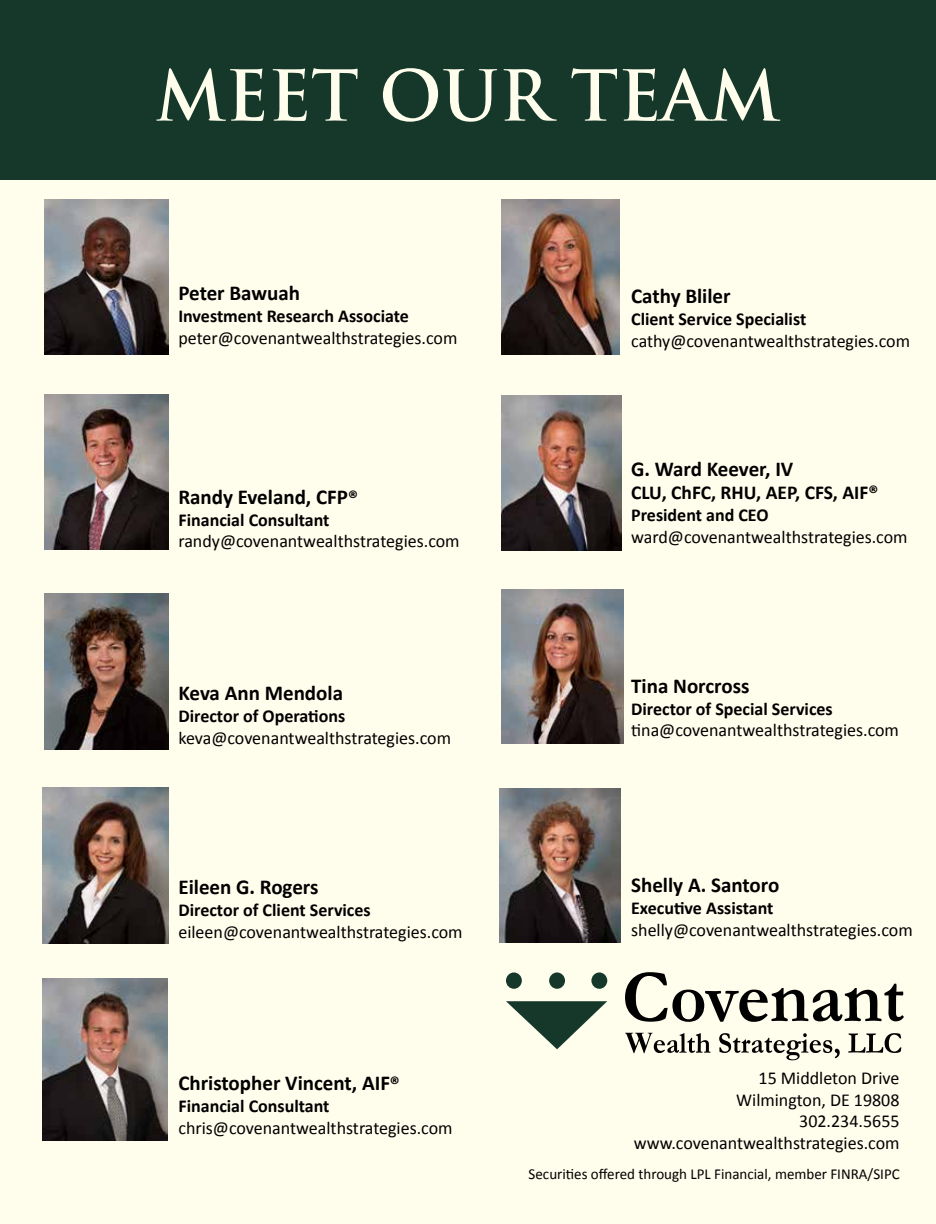
<style>
.page{position:relative;width:936px;height:1224px;background:#fff}
.page>*{position:absolute;margin:0;border:0;box-sizing:border-box;transform-origin:0 0}
.t1{font:700 68.25px "Trajan Pro";color:#fffdec}
.t2{font:700 21.3px "Calibri";color:#000}
.t3{font:700 19.65px "Calibri";color:#000}
.t4{font:18.15px/21.9px "Calibri";color:#000;text-align:right}
.t5{font:700 18.15px "Calibri";color:#000}
.t6{font:15.15px "Calibri";color:#000}
.s1{font-size:19.65px}
</style>
<div class="page">
<div style="left:0;top:163px;width:936px;height:1061px;background:#fffdec"></div>
<div style="left:0;top:0;width:936px;height:179px;background:#15382a"></div>
<div style="left:506px;top:972px;width:16px;height:17px;background:#15382a;border-radius:50%"></div>
<div style="left:591px;top:972px;width:16px;height:17px;background:#15382a;border-radius:50%"></div>
<div style="left:549px;top:972px;width:16px;height:17px;background:#15382a;border-radius:50%"></div>
<svg style="left:506px;top:1001px;width:101px;height:48px"></svg>
<svg style="left:625px;top:972px;width:279px;height:50px"></svg>
<svg style="left:625px;top:1033px;width:85px;height:20px"></svg>
<svg style="left:719px;top:1033px;width:121px;height:27px"></svg>
<svg style="left:848px;top:1033px;width:53px;height:20px"></svg>
<img style="left:502px;top:395px;width:119px;height:155px">
<img style="left:43px;top:979px;width:125px;height:161px">
<img style="left:44px;top:394px;width:125px;height:156px">
<img style="left:44px;top:200px;width:125px;height:154px">
<img style="left:502px;top:590px;width:121px;height:153px">
<img style="left:43px;top:788px;width:126px;height:155px">
<img style="left:502px;top:199px;width:117px;height:156px">
<img style="left:44px;top:593px;width:125px;height:157px">
<img style="left:499px;top:789px;width:122px;height:153px">
<h1 class="t1" style="left:155px;top:53px;width:626px">MEET OUR TEAM</h1>
<p class="t2" style="left:178px;top:279px;width:123px">Peter Bawuah</p>
<p class="t5" style="left:178px;top:304px;width:232px">Investment Research Associate</p>
<p class="t4" style="left:178px;top:327px;width:281px">peter@covenantwealthstrategies.com</p>
<p class="t2" style="left:178px;top:483px;width:181px">Randy Eveland, CFP<span class="s1">®</span></p>
<p class="t5" style="left:178px;top:508px;width:153px">Financial Consultant</p>
<p class="t4" style="left:178px;top:530px;width:283px">randy@covenantwealthstrategies.com</p>
<p class="t2" style="left:178px;top:679px;width:166px">Keva Ann Mendola</p>
<p class="t5" style="left:178px;top:704px;width:168px">Director of Operations</p>
<p class="t4" style="left:178px;top:727px;width:274px">keva@covenantwealthstrategies.com</p>
<p class="t2" style="left:178px;top:873px;width:142px">Eileen G. Rogers</p>
<p class="t5" style="left:178px;top:898px;width:194px">Director of Client Services</p>
<p class="t4" style="left:178px;top:921px;width:286px">eileen@covenantwealthstrategies.com</p>
<p class="t2" style="left:178px;top:1069px;width:223px">Christopher Vincent, AIF<span class="s1">®</span></p>
<p class="t5" style="left:178px;top:1094px;width:153px">Financial Consultant</p>
<p class="t4" style="left:178px;top:1117px;width:276px">chris@covenantwealthstrategies.com</p>
<p class="t2" style="left:631px;top:282px;width:101px">Cathy Bliler</p>
<p class="t5" style="left:631px;top:307px;width:177px">Client Service Specialist</p>
<p class="t4" style="left:631px;top:330px;width:280px">cathy@covenantwealthstrategies.com</p>
<p class="t2" style="left:631px;top:455px;width:164px">G. Ward Keever, IV</p>
<p class="t3" style="left:631px;top:480px;width:249px">CLU, ChFC, RHU, AEP, CFS, AIF®</p>
<p class="t5" style="left:631px;top:504px;width:139px">President and CEO</p>
<p class="t4" style="left:631px;top:526px;width:278px">ward@covenantwealthstrategies.com</p>
<p class="t2" style="left:631px;top:672px;width:120px">Tina Norcross</p>
<p class="t5" style="left:631px;top:697px;width:203px">Director of Special Services</p>
<p class="t4" style="left:631px;top:720px;width:269px">tina@covenantwealthstrategies.com</p>
<p class="t2" style="left:631px;top:871px;width:150px">Shelly A. Santoro</p>
<p class="t5" style="left:631px;top:896px;width:144px">Executive Assistant</p>
<p class="t4" style="left:631px;top:919px;width:283px">shelly@covenantwealthstrategies.com</p>
<p class="t4" style="left:634px;top:1067px;width:267px">15 Middleton Drive<br>Wilmington, DE 19808<br>302.234.5655 www.covenantwealthstrategies.com</p>
<p class="t6" style="left:529px;top:1164px;width:373px">Securities offered through LPL Financial, member FINRA/SIPC</p>
</div>
